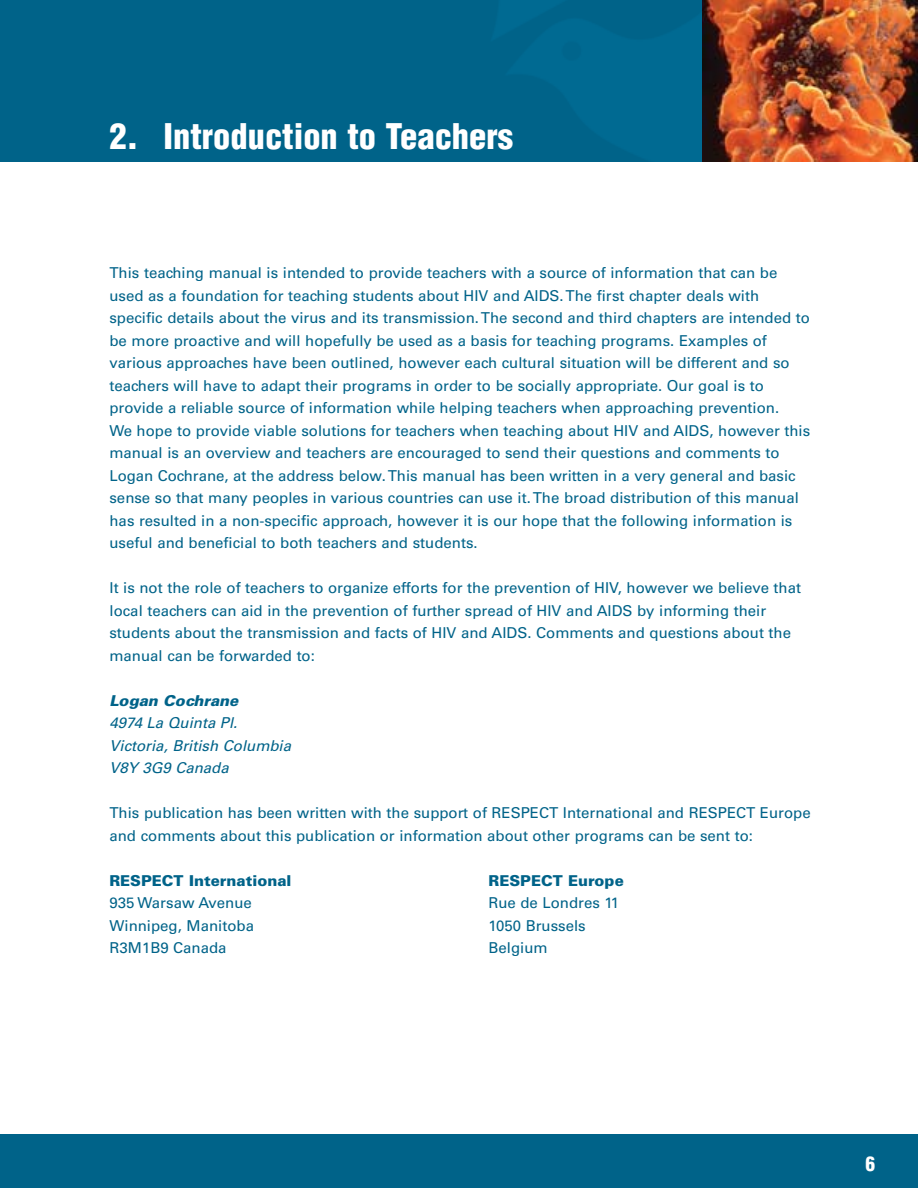
<style>
.page{position:relative;width:918px;height:1188px;background:#fff}
.page>*{position:absolute;margin:0;border:0;box-sizing:border-box;transform-origin:0 0}
.t1{font:900 condensed 34.5px "Helvetica";color:#fff}
.t2{font:900 condensed 19.5px "Helvetica";color:#fff}
.t3{font:15px/22.5px "Univers LT Std";color:#006389}
.t4{font:italic 15px/22.5px "Univers LT Std";color:#006389}
.t5{font:900 15px "Univers LT Std";color:#006389}
.t6{font:italic 900 15px "Univers LT Std";color:#006389}
</style>
<div class="page">
<img style="left:0;top:0;width:702px;height:162px">
<img style="left:702px;top:0;width:216px;height:162px">
<div style="left:0;top:1134px;width:918px;height:54px;background:#006389"></div>
<h1 class="t1" style="left:110px;top:123px;width:405px">2. Introduction to Teachers</h1>
<p class="t3" style="left:110px;top:263px;width:702px">This teaching manual is intended to provide teachers with a source of information that can be used as a foundation for teaching students about HIV and AIDS. The first chapter deals with specific details about the virus and its transmission. The second and third chapters are intended to be more proactive and will hopefully be used as a basis for teaching programs. Examples of various approaches have been outlined, however each cultural situation will be different and so teachers will have to adapt their programs in order to be socially appropriate. Our goal is to provide a reliable source of information while helping teachers when approaching prevention.<br>We hope to provide viable solutions for teachers when teaching about HIV and AIDS, however this manual is an overview and teachers are encouraged to send their questions and comments to Logan Cochrane, at the address below. This manual has been written in a very general and basic sense so that many peoples in various countries can use it. The broad distribution of this manual has resulted in a non-specific approach, however it is our hope that the following information is useful and beneficial to both teachers and students.</p>
<p class="t3" style="left:110px;top:578px;width:693px">It is not the role of teachers to organize efforts for the prevention of HIV, however we believe that local teachers can aid in the prevention of further spread of HIV and AIDS by informing their students about the transmission and facts of HIV and AIDS. Comments and questions about the manual can be forwarded to:</p>
<p class="t6" style="left:110px;top:695px;width:130px">Logan Cochrane</p>
<p class="t4" style="left:110px;top:713px;width:183px">4974 La Quinta Pl.<br>Victoria, British Columbia<br>V8Y 3G9 Canada</p>
<p class="t3" style="left:110px;top:803px;width:703px">This publication has been written with the support of RESPECT International and RESPECT Europe and comments about this publication or information about other programs can be sent to:</p>
<p class="t5" style="left:110px;top:875px;width:184px">RESPECT International</p>
<p class="t5" style="left:489px;top:875px;width:137px">RESPECT Europe</p>
<p class="t3" style="left:110px;top:893px;width:144px">935 Warsaw Avenue</p>
<p class="t3" style="left:489px;top:893px;width:132px">Rue de Londres 11</p>
<p class="t3" style="left:110px;top:916px;width:146px">Winnipeg, Manitoba</p>
<p class="t3" style="left:489px;top:916px;width:99px">1050 Brussels</p>
<p class="t3" style="left:110px;top:938px;width:119px">R3M1B9 Canada</p>
<p class="t3" style="left:489px;top:938px;width:61px">Belgium</p>
<h2 class="t2" style="left:866px;top:1156px;width:11px">6</h2>
</div>
